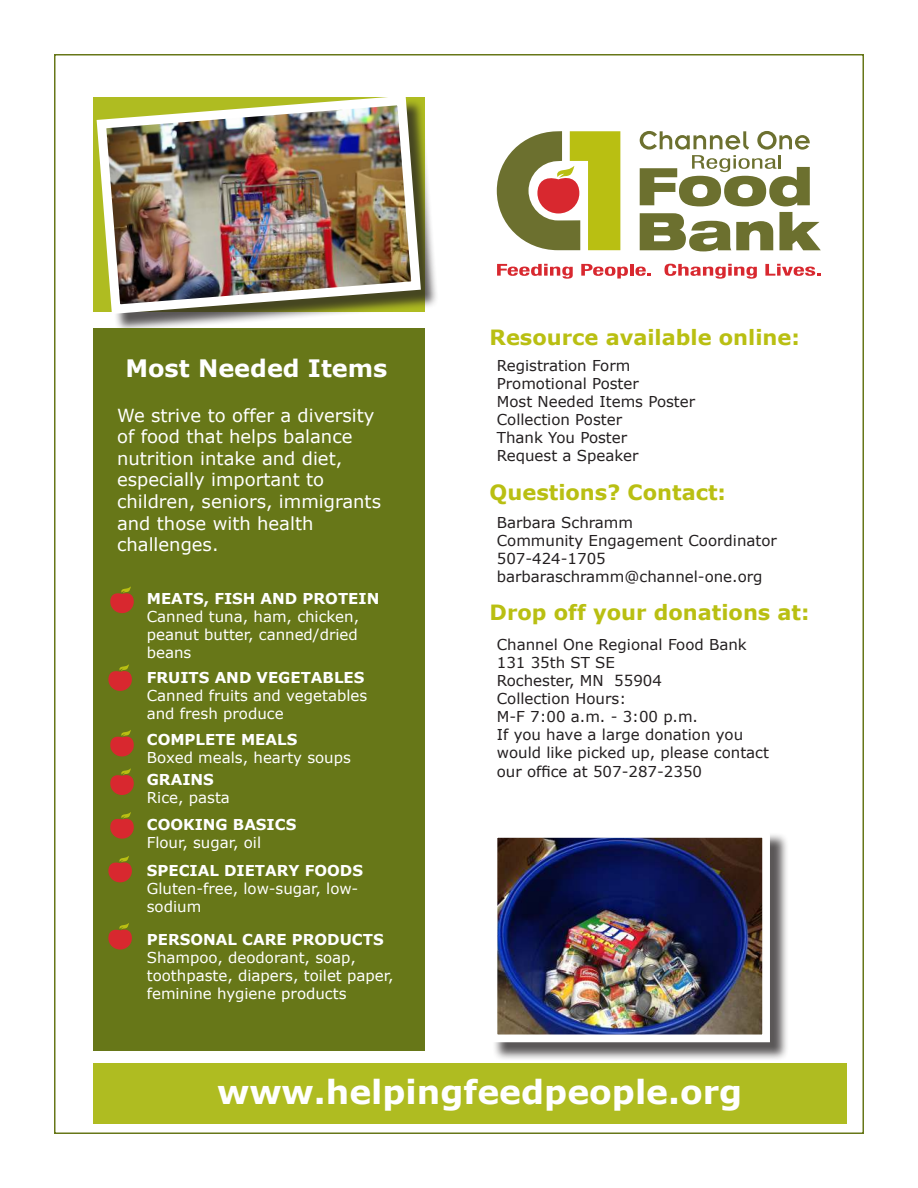
<style>
.page{position:relative;width:918px;height:1188px;background:#fff}
.page>*{position:absolute;margin:0;border:0;box-sizing:border-box;transform-origin:0 0}
.t1{font:700 33px "Verdana";color:#fff}
.t2{font:700 24px "Verdana";color:#fff}
.t3{font:700 21px "Verdana";color:#b9bf12}
.t4{font:18px/21.6px "Verdana";color:#fff}
.t5{font:15px/18px "Verdana";color:#231f20}
.t6{font:15px/18px "Verdana";color:#fff}
.t7{font:700 15px "Verdana";color:#fff}
</style>
<div class="page">
<div style="left:492px;top:832px;width:297px;height:229px;background:#231f20;opacity:.75"></div>
<img style="left:499px;top:839px;width:262px;height:194px">
<div style="left:490px;top:830px;width:280px;height:212px;border:8px solid #fff"></div>
<svg style="left:497px;top:131px;width:123px;height:119px"></svg>
<svg style="left:640px;top:213px;width:133px;height:38px"></svg>
<svg style="left:779px;top:212px;width:42px;height:38px"></svg>
<svg style="left:640px;top:131px;width:170px;height:75px"></svg>
<svg style="left:497px;top:264px;width:76px;height:15px"></svg>
<svg style="left:581px;top:264px;width:47px;height:15px"></svg>
<hr style="left:630px;top:264px;width:4px;height:12px;background:#d8282f">
<svg style="left:635px;top:267px;width:16px;height:9px"></svg>
<svg style="left:665px;top:264px;width:92px;height:15px"></svg>
<svg style="left:765px;top:264px;width:55px;height:12px"></svg>
<div style="left:99px;top:98px;width:340px;height:234px;background:#231f20;opacity:.75"></div>
<img style="left:93px;top:97px;width:333px;height:222px">
<div style="left:93px;top:328px;width:332px;height:723px;background:#677718"></div>
<div style="left:93px;top:1064px;width:753px;height:60px;background:#afbc21"></div>
<svg style="left:110px;top:586px;width:24px;height:27px"></svg>
<svg style="left:108px;top:664px;width:24px;height:27px"></svg>
<svg style="left:110px;top:730px;width:24px;height:26px"></svg>
<svg style="left:110px;top:768px;width:24px;height:27px"></svg>
<svg style="left:110px;top:812px;width:24px;height:27px"></svg>
<svg style="left:108px;top:856px;width:24px;height:26px"></svg>
<svg style="left:108px;top:923px;width:24px;height:27px"></svg>
<h2 class="t2" style="left:125px;top:359px;width:264px">Most Needed Items</h2>
<p class="t4" style="left:117px;top:406px;width:265px">We strive to offer a diversity of food that helps balance nutrition intake and diet, especially important to children, seniors, immigrants and those with health challenges.</p>
<p class="t7" style="left:147px;top:593px;width:234px">MEATS, FISH AND PROTEIN</p>
<p class="t6" style="left:147px;top:609px;width:214px;text-align:justify">Canned tuna, ham, chicken, peanut butter, canned/dried beans</p>
<p class="t7" style="left:147px;top:671px;width:219px">FRUITS AND VEGETABLES</p>
<p class="t6" style="left:147px;top:687px;width:222px">Canned fruits and vegetables and fresh produce</p>
<p class="t7" style="left:147px;top:733px;width:152px">COMPLETE MEALS</p>
<p class="t6" style="left:147px;top:750px;width:206px">Boxed meals, hearty soups</p>
<p class="t7" style="left:147px;top:773px;width:69px">GRAINS</p>
<p class="t6" style="left:147px;top:790px;width:85px">Rice, pasta</p>
<p class="t7" style="left:147px;top:819px;width:151px">COOKING BASICS</p>
<p class="t6" style="left:147px;top:835px;width:116px">Flour, sugar, oil</p>
<p class="t7" style="left:147px;top:865px;width:218px">SPECIAL DIETARY FOODS</p>
<p class="t6" style="left:147px;top:881px;width:213px">Gluten-free, low-sugar, low&shy;sodium</p>
<p class="t7" style="left:147px;top:933px;width:238px">PERSONAL CARE PRODUCTS</p>
<p class="t6" style="left:147px;top:949px;width:248px">Shampoo, deodorant, soap, toothpaste, diapers, toilet paper, feminine hygiene products</p>
<h3 class="t3" style="left:490px;top:328px;width:312px">Resource available online:</h3>
<p class="t5" style="left:497px;top:357px;width:200px">Registration Form<br>Promotional Poster<br>Most Needed Items Poster<br>Collection Poster<br>Thank You Poster<br>Request a Speaker</p>
<h3 class="t3" style="left:490px;top:484px;width:238px">Questions? Contact:</h3>
<p class="t5" style="left:497px;top:515px;width:282px">Barbara Schramm<br>Community Engagement Coordinator<br>507-424-1705 barbaraschramm@channel-one.org</p>
<h3 class="t3" style="left:490px;top:604px;width:322px">Drop off your donations at:</h3>
<p class="t5" style="left:497px;top:636px;width:274px">Channel One Regional Food Bank<br>131 35th ST SE<br>Rochester, MN 55904<br>Collection Hours:<br>M-F 7:00 a.m. - 3:00 p.m.<br>If you have a large donation you would like picked up, please contact</p>
<p class="t5" style="left:497px;top:763px;width:207px">our office at 507-287-2350</p>
<h1 class="t1" style="left:217px;top:1079px;width:527px">www.helpingfeedpeople.org</h1>
</div>
